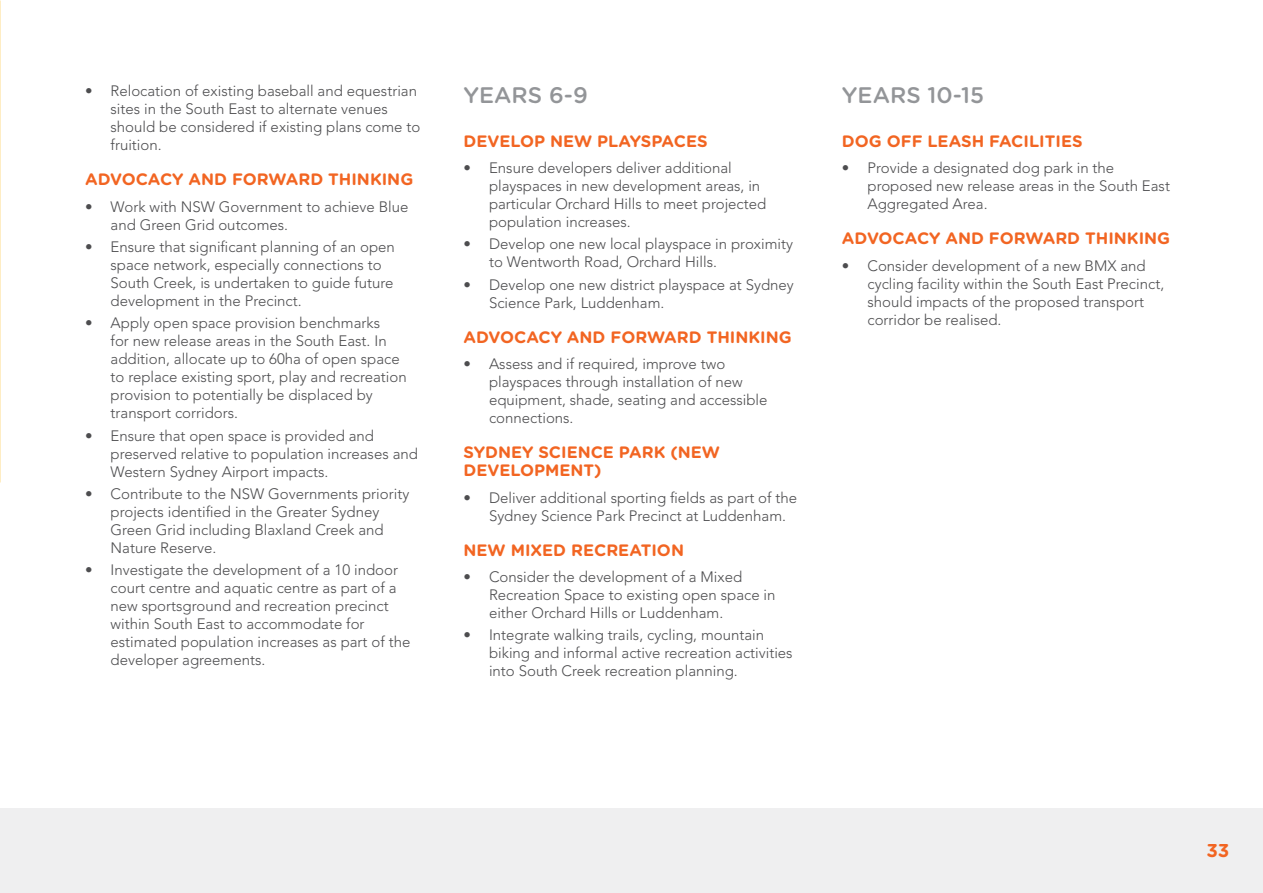
<style>
.page{position:relative;width:1263px;height:893px;background:#fff}
.page>*{position:absolute;margin:0;border:0;box-sizing:border-box;transform-origin:0 0}
.Header_2{font:500 22.5px "Gotham Rounded";color:#939598}
.t1{font:700 18.6px "Gotham Rounded";color:#f26522}
.Strategy_Headers{font:700 16.5px/18px "Gotham Rounded";color:#f26522}
.t2{font:300 15px/18px "Avenir LT Std";color:#4d4d4f}
</style>
<div class="page">
<div style="left:0;top:808px;width:1263px;height:85px;background:#efeff0"></div>
<p class="t2" style="left:111px;top:82px;width:311px;text-indent:-26px">• Relocation of existing baseball and equestrian sites in the South East to alternate venues should be considered if existing plans come to fruition.</p>
<p class="Strategy_Headers" style="left:85px;top:170px;width:330px">ADVOCACY AND FORWARD THINKING</p>
<p class="t2" style="left:111px;top:198px;width:299px;text-indent:-26px">• Work with NSW Government to achieve Blue and Green Grid outcomes.</p>
<p class="t2" style="left:111px;top:238px;width:286px;text-indent:-26px">• Ensure that significant planning of an open space network, especially connections to South Creek, is undertaken to guide future development in the Precinct.</p>
<p class="t2" style="left:111px;top:314px;width:298px;text-indent:-26px">• Apply open space provision benchmarks<br>for new release areas in the South East. In addition, allocate up to 60ha of open space to replace existing sport, play and recreation provision to potentially be displaced by transport corridors.</p>
<p class="t2" style="left:111px;top:427px;width:309px;text-indent:-26px">• Ensure that open space is provided and preserved relative to population increases and<br>Western Sydney Airport impacts.</p>
<p class="t2" style="left:111px;top:485px;width:300px;text-indent:-26px">• Contribute to the NSW Governments priority projects identified in the Greater Sydney Green Grid including Blaxland Creek and Nature Reserve.</p>
<p class="t2" style="left:111px;top:561px;width:301px;text-indent:-26px">• Investigate the development of a 10 indoor court centre and aquatic centre as part of a new sportsground and recreation precinct within South East to accommodate for estimated population increases as part of the developer agreements.</p>
<p class="Header_2" style="left:463px;top:79px;width:126px">YEARS 6-9</p>
<p class="Strategy_Headers" style="left:463px;top:131px;width:246px">DEVELOP NEW PLAYSPACES</p>
<p class="t2" style="left:489px;top:159px;width:279px;text-indent:-26px">• Ensure developers deliver additional playspaces in new development areas, in particular Orchard Hills to meet projected population increases.</p>
<p class="t2" style="left:489px;top:235px;width:306px;text-indent:-26px">• Develop one new local playspace in proximity to Wentworth Road, Orchard Hills.</p>
<p class="t2" style="left:489px;top:275px;width:306px;text-indent:-26px">• Develop one new district playspace at Sydney<br>Science Park, Luddenham.</p>
<p class="Strategy_Headers" style="left:463px;top:327px;width:330px">ADVOCACY AND FORWARD THINKING</p>
<p class="t2" style="left:489px;top:355px;width:280px;text-indent:-26px">• Assess and if required, improve two playspaces through installation of new equipment, shade, seating and accessible connections.</p>
<p class="Strategy_Headers" style="left:463px;top:443px;width:258px">SYDNEY SCIENCE PARK (NEW<br>DEVELOPMENT)</p>
<p class="t2" style="left:489px;top:488px;width:310px;text-indent:-26px">• Deliver additional sporting fields as part of the<br>Sydney Science Park Precinct at Luddenham.</p>
<p class="Strategy_Headers" style="left:463px;top:540px;width:222px">NEW MIXED RECREATION</p>
<p class="t2" style="left:489px;top:568px;width:288px;text-indent:-26px">• Consider the development of a Mixed<br>Recreation Space to existing open space in either Orchard Hills or Luddenham.</p>
<p class="t2" style="left:489px;top:626px;width:305px;text-indent:-26px">• Integrate walking trails, cycling, mountain biking and informal active recreation activities into South Creek recreation planning.</p>
<p class="Header_2" style="left:842px;top:79px;width:144px">YEARS 10-15</p>
<p class="Strategy_Headers" style="left:842px;top:131px;width:242px">DOG OFF LEASH FACILITIES</p>
<p class="t2" style="left:867px;top:159px;width:304px;text-indent:-26px">• Provide a designated dog park in the proposed new release areas in the South East<br>Aggregated Area.</p>
<p class="Strategy_Headers" style="left:842px;top:229px;width:330px">ADVOCACY AND FORWARD THINKING</p>
<p class="t2" style="left:867px;top:256px;width:298px;text-indent:-26px">• Consider development of a new BMX and cycling facility within the South East Precinct, should impacts of the proposed transport corridor be realised.</p>
<p class="t1" style="left:1206px;top:837px;width:24px">33</p>
</div>
